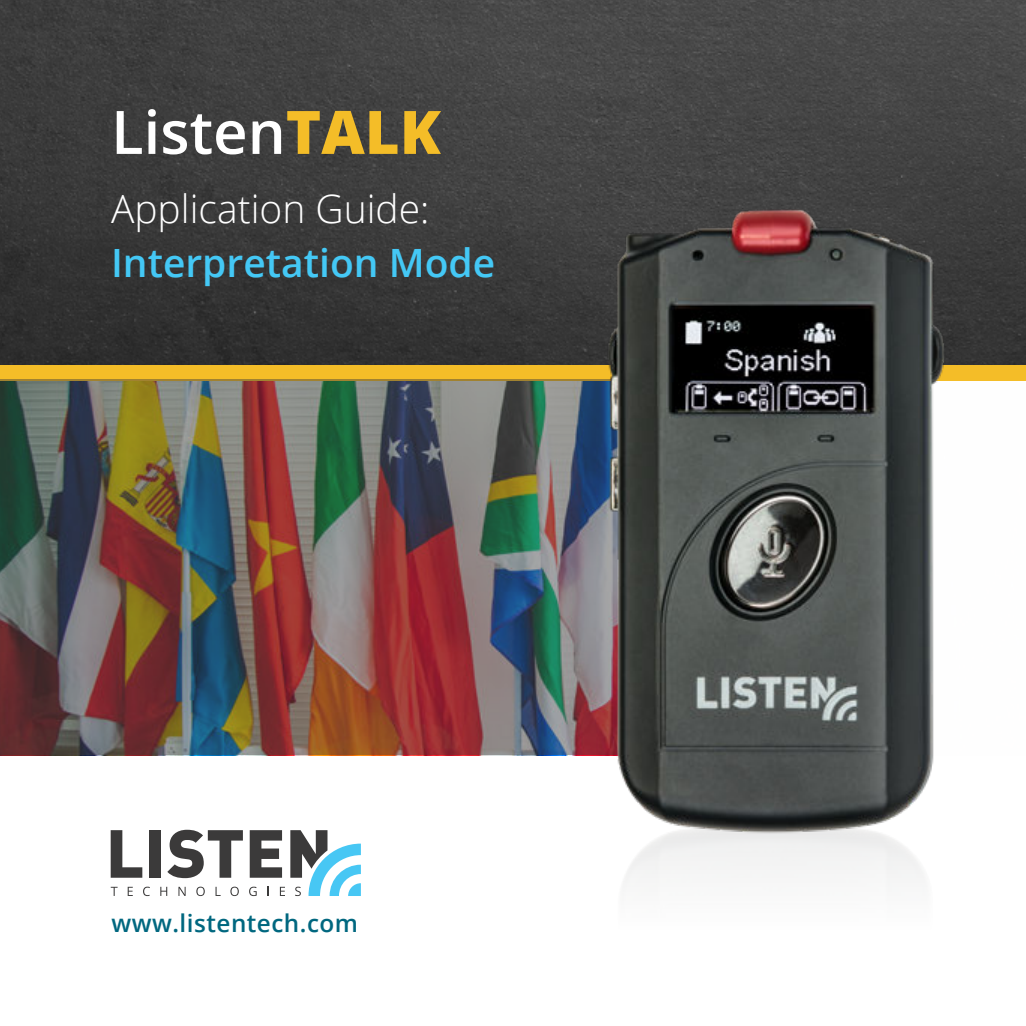
<style>
.page{position:relative;width:1026px;height:1026px;background:#fff}
.page>*{position:absolute;margin:0;border:0;box-sizing:border-box;transform-origin:0 0}
.t1{font:600 60px "Open Sans";color:#fff}
.t2{font:600 39px "Open Sans";color:#44c8f5}
.t3{font:300 39px "Open Sans";color:#fff}
.t4{font:600 24.3px "Open Sans";letter-spacing:.02em;color:#00677f}
.s1{font-weight:800;color:#f4bd28}
</style>
<div class="page">
<img style="left:0;top:0;width:1026px;height:365px">
<svg style="left:111px;top:887px;width:7px;height:9px"></svg>
<svg style="left:128px;top:887px;width:5px;height:9px"></svg>
<svg style="left:143px;top:887px;width:7px;height:9px"></svg>
<svg style="left:160px;top:887px;width:7px;height:9px"></svg>
<svg style="left:178px;top:887px;width:8px;height:9px"></svg>
<svg style="left:196px;top:887px;width:9px;height:9px"></svg>
<svg style="left:216px;top:887px;width:5px;height:9px"></svg>
<svg style="left:230px;top:887px;width:9px;height:9px"></svg>
<svg style="left:111px;top:830px;width:31px;height:48px"></svg>
<div style="left:149px;top:830px;width:12px;height:48px;background:#3b3a3a"></div>
<svg style="left:167px;top:830px;width:76px;height:48px"></svg>
<svg style="left:249px;top:830px;width:112px;height:66px"></svg>
<div style="left:0;top:365px;width:1026px;height:15px;background:#f4bd28"></div>
<img style="left:0;top:379px;width:585px;height:376px">
<img style="left:585px;top:206px;width:362px;height:635px">
<h1 class="t1" style="left:111px;top:108px;width:331px">Listen<span class="s1">TALK</span></h1>
<h2 class="t3" style="left:111px;top:193px;width:320px">Application Guide:</h2>
<h2 class="t2" style="left:111px;top:247px;width:386px">Interpretation Mode</h2>
<p class="t4" style="left:111px;top:914px;width:248px">www.listentech.com</p>
</div>
